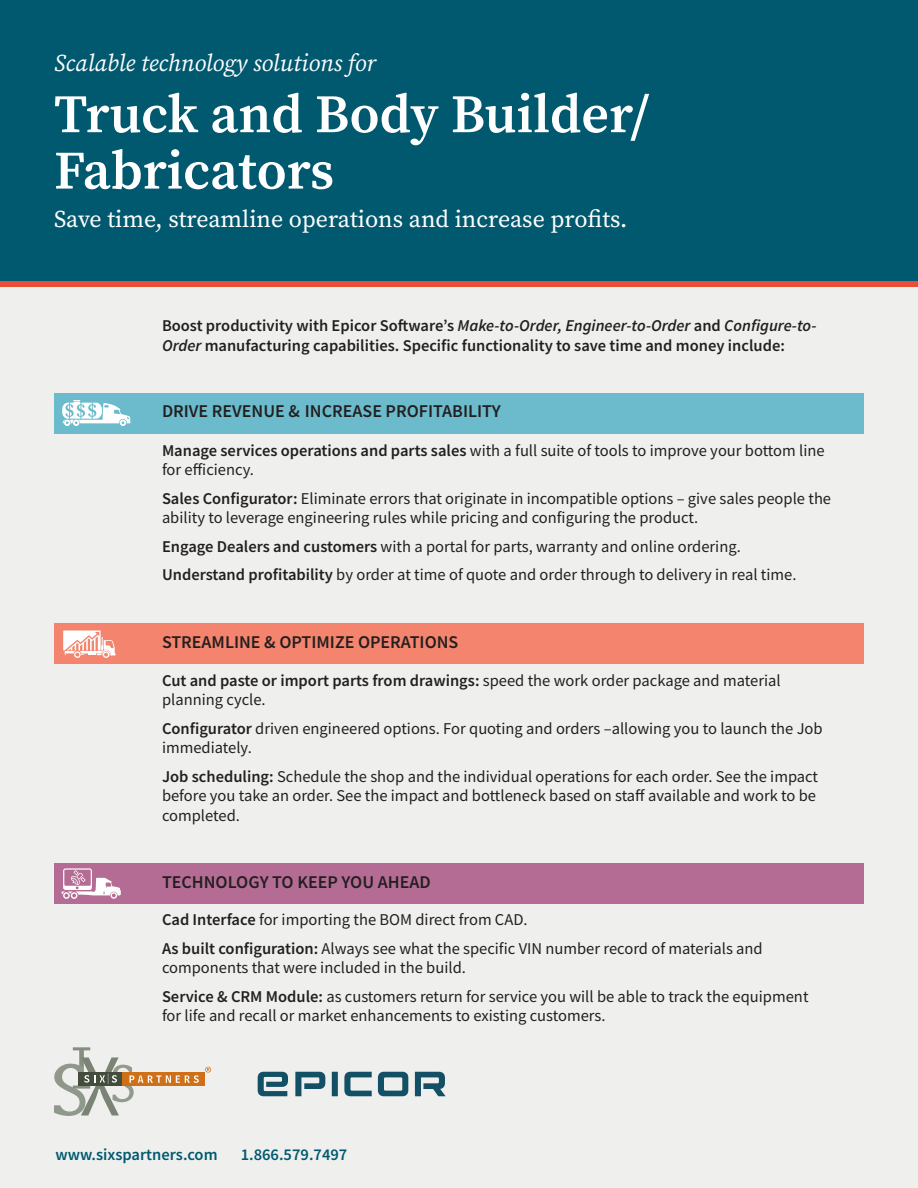
<style>
.page{position:relative;width:918px;height:1188px;background:#fff}
.page>*{position:absolute;margin:0;border:0;box-sizing:border-box;transform-origin:0 0}
.t1{font:600 54px/56.4px "Source Serif Pro";color:#fff}
.t2{font:24px "Source Serif Pro";color:#fff}
.t3{font:italic 24px "Source Serif Pro";color:#fff}
.t4{font:600 18px "Source Sans Pro";color:#231f20}
.t5{font:16.5px/19.5px "Source Sans Pro";color:#231f20}
.t6{font:600 16.5px/19.5px "Source Sans Pro";color:#231f20}
.t7{font:600 16.5px "Source Sans Pro";color:#00596f}
.s1{font-style:italic}
.s2{font-weight:600}
</style>
<div class="page">
<div style="left:0;top:267px;width:918px;height:921px;background:#eff0ee"></div>
<div style="left:0;top:276px;width:918px;height:11px;background:#eb4e36"></div>
<div style="left:0;top:0;width:918px;height:281px;background:#00596f"></div>
<div style="left:54px;top:393px;width:810px;height:40px;background:#6cbbcd"></div>
<svg style="left:205px;top:1067px;width:6px;height:6px"></svg>
<div style="left:123px;top:1072px;width:82px;height:14px;background:#ce7018"></div>
<svg style="left:54px;top:1047px;width:145px;height:69px"></svg>
<svg style="left:258px;top:1072px;width:188px;height:24px"></svg>
<svg style="left:62px;top:400px;width:68px;height:26px"></svg>
<div style="left:54px;top:624px;width:810px;height:40px;background:#f4846d"></div>
<svg style="left:63px;top:630px;width:53px;height:28px"></svg>
<div style="left:54px;top:863px;width:810px;height:41px;background:#b46c94"></div>
<svg style="left:62px;top:868px;width:59px;height:31px"></svg>
<h2 class="t3" style="left:54px;top:54px;width:324px">Scalable technology solutions for</h2>
<h1 class="t1" style="left:54px;top:85px;width:597px">Truck and Body Builder/<br>Fabricators</h1>
<h2 class="t2" style="left:54px;top:210px;width:575px">Save time, streamline operations and increase profits.</h2>
<p class="t6" style="left:162px;top:317px;width:656px">Boost productivity with Epicor Software’s <span class="s1">Make-to-Order, Engineer-to-Order</span> and <span class="s1">Configure-to-<br>Order</span> manufacturing capabilities. Specific functionality to save time and money include:</p>
<p class="t4" style="left:162px;top:404px;width:340px">DRIVE REVENUE &amp; INCREASE PROFITABILITY</p>
<p class="t5" style="left:162px;top:442px;width:664px"><span class="s2">Manage services operations and parts sales</span> with a full suite of tools to improve your bottom line for efficiency.</p>
<p class="t5" style="left:162px;top:490px;width:671px"><span class="s2">Sales Configurator:</span> Eliminate errors that originate in incompatible options – give sales people the ability to leverage engineering rules while pricing and configuring the product.</p>
<p class="t5" style="left:162px;top:533px;width:636px;line-height:28.5px"><span class="s2">Engage Dealers and customers</span> with a portal for parts, warranty and online ordering.<br><span class="s2">Understand profitability</span> by order at time of quote and order through to delivery in real time.</p>
<p class="t4" style="left:162px;top:635px;width:298px">STREAMLINE &amp; OPTIMIZE OPERATIONS</p>
<p class="t5" style="left:162px;top:672px;width:620px"><span class="s2">Cut and paste or import parts from drawings:</span> speed the work order package and material planning cycle.</p>
<p class="t5" style="left:162px;top:720px;width:662px"><span class="s2">Configurator</span> driven engineered options. For quoting and orders –allowing you to launch the Job immediately.</p>
<p class="t5" style="left:162px;top:768px;width:658px"><span class="s2">Job scheduling:</span> Schedule the shop and the individual operations for each order. See the impact before you take an order. See the impact and bottleneck based on staff available and work to be completed.</p>
<p class="t4" style="left:162px;top:875px;width:270px">TECHNOLOGY TO KEEP YOU AHEAD</p>
<p class="t5" style="left:162px;top:907px;width:602px;line-height:28.5px"><span class="s2">Cad Interface</span> for importing the BOM direct from CAD.<br><span class="s2">As built configuration:</span> Always see what the specific VIN number record of materials and</p>
<p class="t5" style="left:162px;top:955px;width:648px;line-height:28.5px">components that were included in the build.<br><span class="s2">Service &amp; CRM Module:</span> as customers return for service you will be able to track the equipment</p>
<p class="t5" style="left:162px;top:1008px;width:445px">for life and recall or market enhancements to existing customers.</p>
<p class="t7" style="left:56px;top:1149px;width:164px">www.sixspartners.com</p>
<p class="t7" style="left:241px;top:1149px;width:108px">1.866.579.7497</p>
</div>
